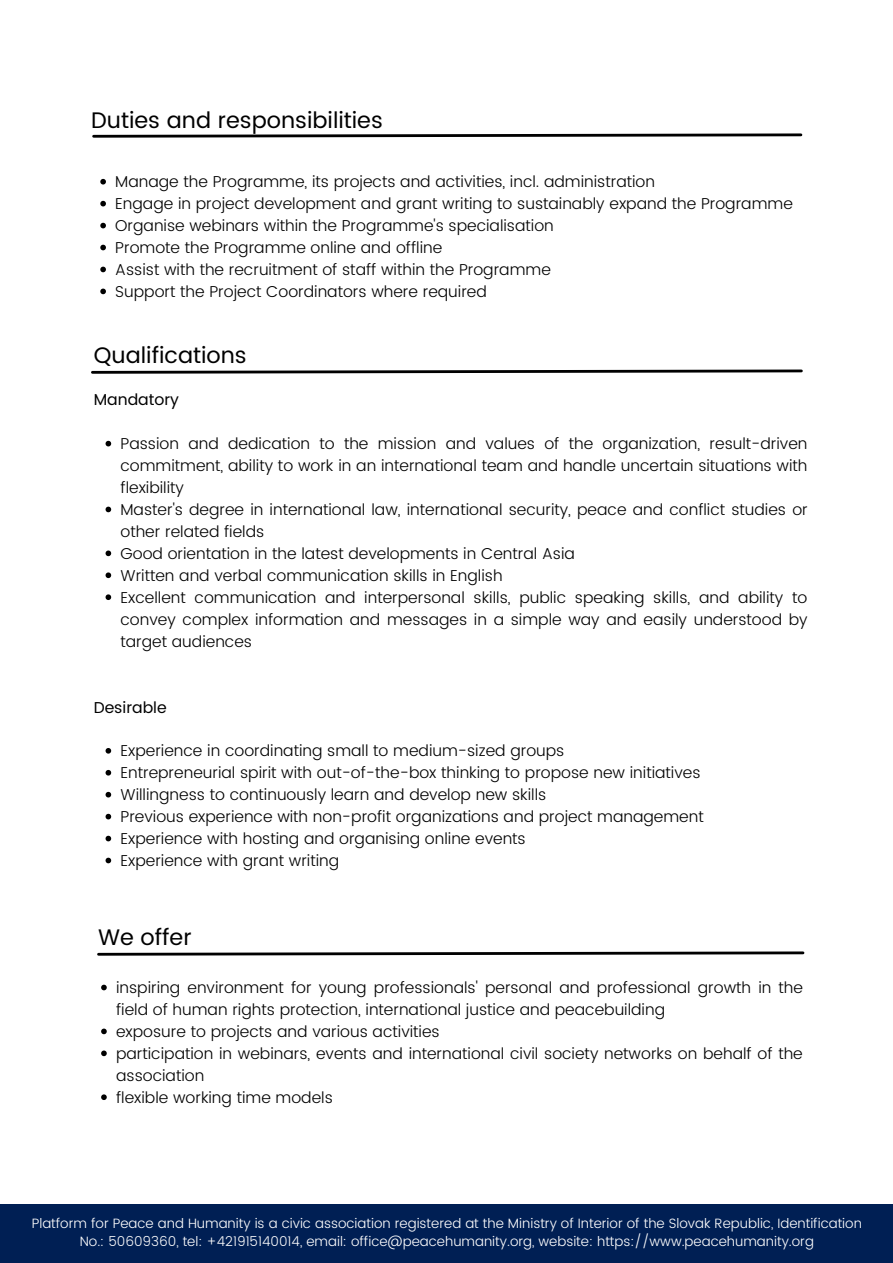
<style>
.page{position:relative;width:893px;height:1263px;background:#fff}
.page>*{position:absolute;margin:0;border:0;box-sizing:border-box;transform-origin:0 0}
.t1{font:22.5px "Poppins";color:#000}
.t2{font:300 15.75px/21.9px "Poppins";color:#000}
.t3{font:15.75px "Poppins";color:#000}
.t4{font:300 13.5px "Poppins";color:#fff}
</style>
<div class="page">
<div style="left:0;top:1204px;width:893px;height:59px;background:#001f54"></div>
<svg style="left:91px;top:369px;width:712px;height:5px"></svg>
<svg style="left:106px;top:441px;width:5px;height:5px"></svg>
<svg style="left:106px;top:507px;width:5px;height:5px"></svg>
<svg style="left:106px;top:550px;width:5px;height:6px"></svg>
<svg style="left:106px;top:572px;width:5px;height:6px"></svg>
<svg style="left:106px;top:594px;width:5px;height:6px"></svg>
<svg style="left:106px;top:748px;width:5px;height:6px"></svg>
<svg style="left:106px;top:770px;width:5px;height:5px"></svg>
<svg style="left:106px;top:792px;width:5px;height:5px"></svg>
<svg style="left:106px;top:814px;width:5px;height:5px"></svg>
<svg style="left:106px;top:836px;width:5px;height:5px"></svg>
<svg style="left:106px;top:858px;width:5px;height:5px"></svg>
<svg style="left:100px;top:179px;width:6px;height:5px"></svg>
<svg style="left:100px;top:201px;width:6px;height:5px"></svg>
<svg style="left:100px;top:223px;width:6px;height:5px"></svg>
<svg style="left:100px;top:245px;width:6px;height:5px"></svg>
<svg style="left:100px;top:267px;width:6px;height:5px"></svg>
<svg style="left:100px;top:289px;width:6px;height:5px"></svg>
<svg style="left:92px;top:133px;width:711px;height:5px"></svg>
<svg style="left:101px;top:985px;width:6px;height:5px"></svg>
<svg style="left:101px;top:1028px;width:6px;height:6px"></svg>
<svg style="left:101px;top:1050px;width:6px;height:6px"></svg>
<svg style="left:101px;top:1094px;width:6px;height:6px"></svg>
<svg style="left:97px;top:951px;width:708px;height:5px"></svg>
<p class="t1" style="left:91px;top:107px;width:293px">Duties and responsibilities</p>
<p class="t2" style="left:115px;top:171px;width:541px">Manage the Programme, its projects and activities, incl. administration</p>
<p class="t2" style="left:115px;top:193px;width:679px">Engage in project development and grant writing to sustainably expand the Programme</p>
<p class="t2" style="left:115px;top:215px;width:440px">Organise webinars within the Programme's specialisation</p>
<p class="t2" style="left:115px;top:237px;width:328px">Promote the Programme online and offline</p>
<p class="t2" style="left:115px;top:259px;width:437px">Assist with the recruitment of staff within the Programme</p>
<p class="t2" style="left:115px;top:281px;width:373px">Support the Project Coordinators where required</p>
<p class="t1" style="left:94px;top:342px;width:154px">Qualifications</p>
<p class="t3" style="left:94px;top:391px;width:87px">Mandatory</p>
<p class="t2" style="left:120px;top:433px;width:688px;text-align:justify">Passion and dedication to the mission and values of the organization, result-driven commitment, ability to work in an international team and handle uncertain situations with flexibility</p>
<p class="t2" style="left:120px;top:499px;width:689px">Master's degree in international law, international security, peace and conflict studies or other related fields</p>
<p class="t2" style="left:120px;top:543px;width:456px">Good orientation in the latest developments in Central Asia</p>
<p class="t2" style="left:120px;top:564px;width:383px">Written and verbal communication skills in English</p>
<p class="t2" style="left:120px;top:586px;width:688px;text-align:justify">Excellent communication and interpersonal skills, public speaking skills, and ability to convey complex information and messages in a simple way and easily understood by target audiences</p>
<p class="t3" style="left:94px;top:698px;width:74px">Desirable</p>
<p class="t2" style="left:120px;top:740px;width:445px">Experience in coordinating small to medium-sized groups</p>
<p class="t2" style="left:120px;top:762px;width:581px">Entrepreneurial spirit with out-of-the-box thinking to propose new initiatives</p>
<p class="t2" style="left:120px;top:784px;width:427px">Willingness to continuously learn and develop new skills</p>
<p class="t2" style="left:120px;top:806px;width:584px">Previous experience with non-profit organizations and project management</p>
<p class="t2" style="left:120px;top:828px;width:407px">Experience with hosting and organising online events</p>
<p class="t2" style="left:120px;top:850px;width:220px">Experience with grant writing</p>
<p class="t1" style="left:98px;top:924px;width:95px">We offer</p>
<p class="t2" style="left:116px;top:977px;width:688px">inspiring environment for young professionals' personal and professional growth in the field of human rights protection, international justice and peacebuilding</p>
<p class="t2" style="left:116px;top:1020px;width:325px">exposure to projects and various activities</p>
<p class="t2" style="left:116px;top:1042px;width:688px">participation in webinars, events and international civil society networks on behalf of the association</p>
<p class="t2" style="left:116px;top:1086px;width:218px">flexible working time models</p>
<p class="t4" style="left:32px;top:1215px;width:831px">Platform for Peace and Humanity is a civic association registered at the Ministry of Interior of the Slovak Republic, Identification</p>
<p class="t4" style="left:80px;top:1233px;width:736px">No.: 50609360, tel: +421915140014, email: office@peacehumanity.org, website: https://www.peacehumanity.org</p>
</div>
